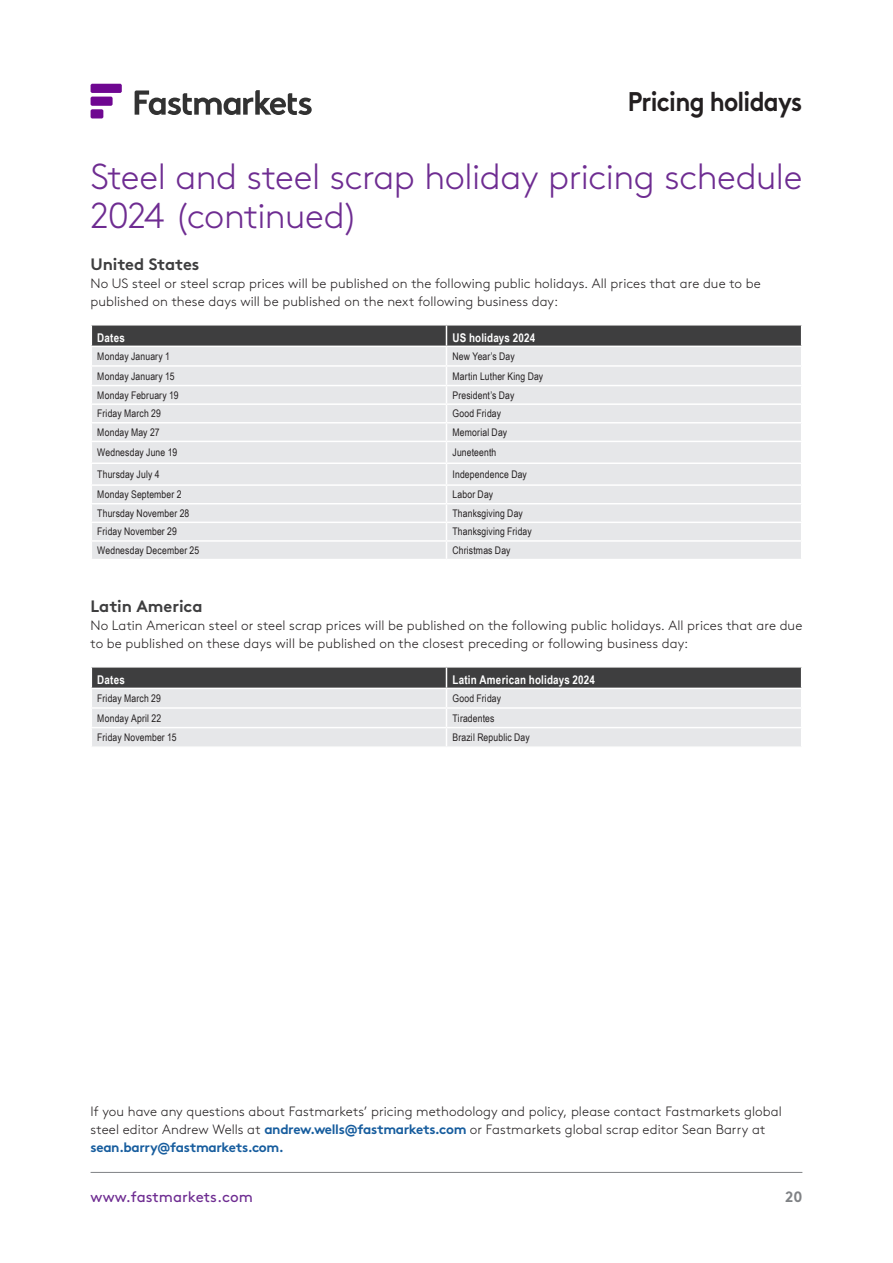
<style>
.page{position:relative;width:893px;height:1263px;background:#fff}
.page>*{position:absolute;margin:0;border:0;box-sizing:border-box;transform-origin:0 0}
.Head_light{font:300 36px/39px "Brown Std";letter-spacing:-.015em;color:#6e2c91}
.t1{font:700 27px "Brown Std";letter-spacing:-.03em;color:#231f20;scale:.9 1}
.crosshead_bold_near_black{font:700 16.5px "Brown Std";letter-spacing:-.01em;color:#3e3e3f}
.t2{font:15px "Brown Std";color:#6e2c91}
.t3{font:700 15px "Brown Std";color:#808285}
.Body_copy_1{font:300 13.5px/18px "Brown Std";letter-spacing:.005em;color:#231f20}
.Body_copy_1-2{font:700 12px "Arial Narrow";letter-spacing:.015em;color:#fff}
.Body_copy_1-3{font:10.5px "Arial Narrow";letter-spacing:.015em;color:#231f20}
.s1{font-weight:700;color:#175d9e}
</style>
<div class="page">
<svg style="left:91px;top:84px;width:31px;height:34px"></svg>
<svg style="left:135px;top:90px;width:177px;height:25px"></svg>
<hr style="left:91px;top:1172px;width:711px;height:1px;background:#808285">
<svg style="left:91px;top:325px;width:711px;height:234px;background:#d9dadc"></svg>
<svg style="left:91px;top:667px;width:711px;height:79px;background:#bdbdbf"></svg>
<h2 class="t1" style="left:628px;top:85px;width:196px">Pricing holidays</h2>
<p class="Head_light" style="left:91px;top:158px;width:713px">Steel and steel scrap holiday pricing schedule<br>2024 (continued)</p>
<p class="crosshead_bold_near_black" style="left:91px;top:254px;width:110px">United States</p>
<p class="Body_copy_1" style="left:91px;top:275px;width:672px">No US steel or steel scrap prices will be published on the following public holidays. All prices that are due to be published on these days will be published on the next following business day:</p>
<p class="Body_copy_1-2" style="left:97px;top:328px;width:29px">Dates</p>
<p class="Body_copy_1-2" style="left:452px;top:328px;width:84px">US holidays 2024</p>
<p class="Body_copy_1-3" style="left:97px;top:349px;width:74px">Monday January 1</p>
<p class="Body_copy_1-3" style="left:452px;top:349px;width:64px">New Year’s Day</p>
<p class="Body_copy_1-3" style="left:97px;top:368px;width:79px">Monday January 15</p>
<p class="Body_copy_1-3" style="left:452px;top:368px;width:92px">Martin Luther King Day</p>
<p class="Body_copy_1-3" style="left:97px;top:387px;width:83px">Monday February 19</p>
<p class="Body_copy_1-3" style="left:452px;top:387px;width:63px">President’s Day</p>
<p class="Body_copy_1-3" style="left:97px;top:406px;width:65px">Friday March 29</p>
<p class="Body_copy_1-3" style="left:452px;top:406px;width:50px">Good Friday</p>
<p class="Body_copy_1-3" style="left:97px;top:424px;width:64px">Monday May 27</p>
<p class="Body_copy_1-3" style="left:452px;top:424px;width:56px">Memorial Day</p>
<p class="Body_copy_1-3" style="left:97px;top:445px;width:81px">Wednesday June 19</p>
<p class="Body_copy_1-3" style="left:452px;top:445px;width:45px">Juneteenth</p>
<p class="Body_copy_1-3" style="left:97px;top:467px;width:64px">Thursday July 4</p>
<p class="Body_copy_1-3" style="left:452px;top:467px;width:76px">Independence Day</p>
<p class="Body_copy_1-3" style="left:97px;top:487px;width:86px">Monday September 2</p>
<p class="Body_copy_1-3" style="left:452px;top:487px;width:42px">Labor Day</p>
<p class="Body_copy_1-3" style="left:97px;top:505px;width:94px">Thursday November 28</p>
<p class="Body_copy_1-3" style="left:452px;top:505px;width:72px">Thanksgiving Day</p>
<p class="Body_copy_1-3" style="left:97px;top:524px;width:81px">Friday November 29</p>
<p class="Body_copy_1-3" style="left:452px;top:524px;width:81px">Thanksgiving Friday</p>
<p class="Body_copy_1-3" style="left:97px;top:543px;width:103px">Wednesday December 25</p>
<p class="Body_copy_1-3" style="left:452px;top:543px;width:59px">Christmas Day</p>
<p class="crosshead_bold_near_black" style="left:91px;top:596px;width:113px">Latin America</p>
<p class="Body_copy_1" style="left:91px;top:617px;width:713px">No Latin American steel or steel scrap prices will be published on the following public holidays. All prices that are due to be published on these days will be published on the closest preceding or following business day:</p>
<p class="Body_copy_1-2" style="left:97px;top:670px;width:29px">Dates</p>
<p class="Body_copy_1-2" style="left:452px;top:670px;width:144px">Latin American holidays 2024</p>
<p class="Body_copy_1-3" style="left:97px;top:691px;width:65px">Friday March 29</p>
<p class="Body_copy_1-3" style="left:452px;top:691px;width:50px">Good Friday</p>
<p class="Body_copy_1-3" style="left:97px;top:710px;width:66px">Monday April 22</p>
<p class="Body_copy_1-3" style="left:452px;top:710px;width:44px">Tiradentes</p>
<p class="Body_copy_1-3" style="left:97px;top:730px;width:81px">Friday November 15</p>
<p class="Body_copy_1-3" style="left:452px;top:730px;width:79px">Brazil Republic Day</p>
<p class="Body_copy_1" style="left:91px;top:1103px;width:693px">If you have any questions about Fastmarkets’ pricing methodology and policy, please contact Fastmarkets global steel editor Andrew Wells at <span class="s1">andrew.wells@fastmarkets.com</span> or Fastmarkets global scrap editor Sean Barry at <span class="s1">sean.barry@fastmarkets.com.</span></p>
<p class="t2" style="left:91px;top:1188px;width:164px">www.fastmarkets.com</p>
<p class="t3" style="left:785px;top:1187px;width:19px">20</p>
</div>
